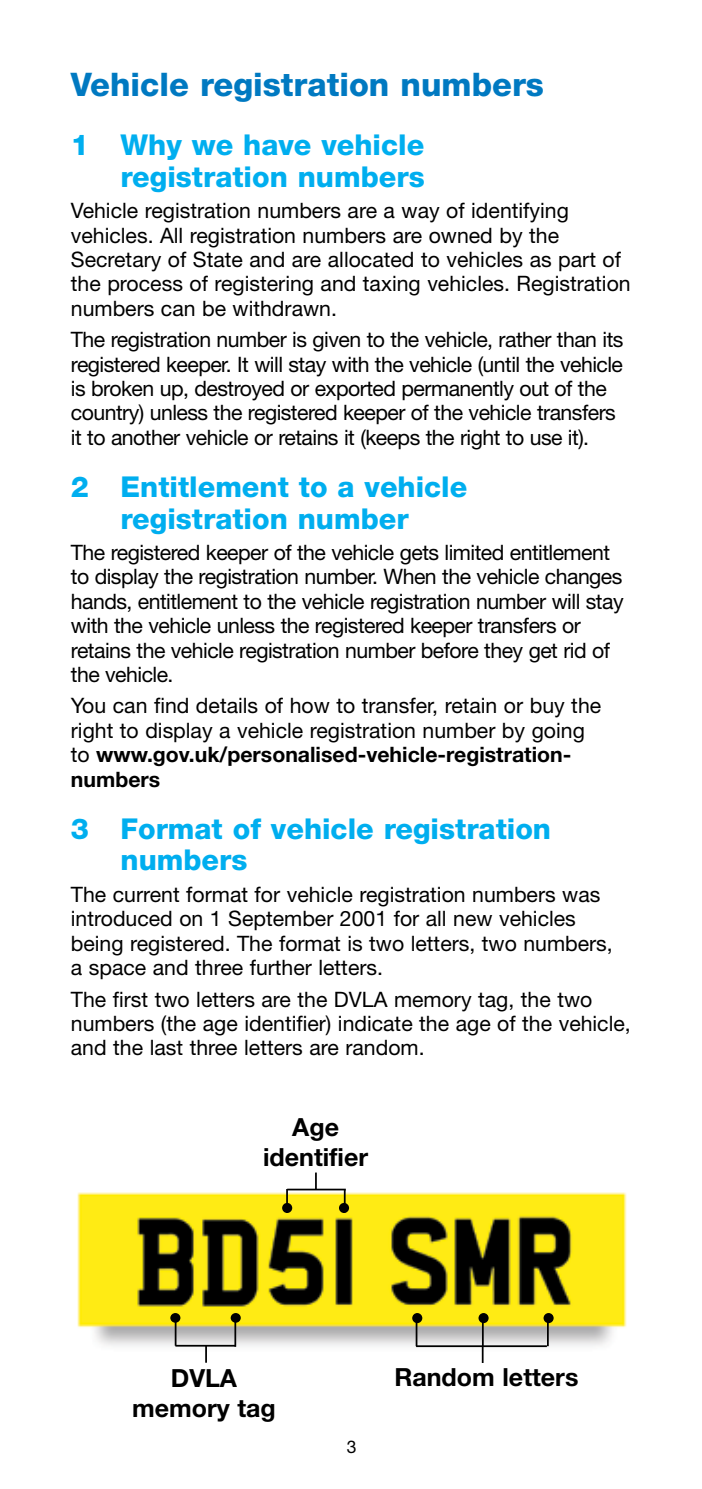
<style>
.page{position:relative;width:702px;height:1489px;background:#fff}
.page>*{position:absolute;margin:0;border:0;box-sizing:border-box;transform-origin:0 0}
.Titles{font:800 32.5px "Helvetica Neue";color:#0079c1}
.Subs{font:800 28.75px/31.2px "Helvetica Neue";color:#00aeef;text-align:right}
.t1{font:700 25px/30px "Helvetica Neue";color:#000;text-align:center}
.Body{font:21.25px/24.5px "Helvetica Neue";color:#000}
.Body-2{font:21.25px/24.5px "Helvetica Neue";letter-spacing:-.02em;color:#000}
.t2{font:17.5px "Helvetica Neue";color:#000}
.s1{font-weight:700}
</style>
<div class="page">
<img style="left:77px;top:1190px;width:550px;height:173px">
<svg style="left:315px;top:1172px;width:2px;height:16px"></svg>
<hr style="left:286px;top:1188px;width:2px;height:24px;background:#000">
<svg style="left:344px;top:1190px;width:1px;height:12px"></svg>
<div style="left:282px;top:1202px;width:10px;height:10px;background:#000;border-radius:50%"></div>
<div style="left:339px;top:1202px;width:10px;height:10px;background:#000;border-radius:50%"></div>
<hr style="left:287px;top:1188px;width:59px;height:2px;background:#000">
<hr style="left:415px;top:1318px;width:2px;height:27px;background:#000">
<svg style="left:412px;top:1312px;width:10px;height:10px"></svg>
<svg style="left:482px;top:1322px;width:1px;height:40px"></svg>
<svg style="left:478px;top:1312px;width:10px;height:10px"></svg>
<svg style="left:547px;top:1322px;width:1px;height:23px"></svg>
<svg style="left:543px;top:1312px;width:10px;height:10px"></svg>
<hr style="left:416px;top:1345px;width:131px;height:1px;background:#000">
<svg style="left:170px;top:1312px;width:10px;height:10px"></svg>
<svg style="left:231px;top:1312px;width:10px;height:10px"></svg>
<svg style="left:175px;top:1316px;width:1px;height:28px"></svg>
<svg style="left:205px;top:1346px;width:2px;height:16px"></svg>
<hr style="left:234px;top:1316px;width:2px;height:30px;background:#000">
<hr style="left:175px;top:1344px;width:61px;height:2px;background:#000">
<h1 class="Titles" style="left:71px;top:65px;width:474px">Vehicle registration numbers</h1>
<h2 class="Subs" style="left:71px;top:129px;width:355px">1 Why we have vehicle registration numbers</h2>
<p class="Body" style="left:71px;top:198px;width:561px">Vehicle registration numbers are a way of identifying vehicles. All registration numbers are owned by the Secretary of State and are allocated to vehicles as part of the process of registering and taxing vehicles. Registration numbers can be withdrawn.</p>
<p class="Body-2" style="left:71px;top:327px;width:554px">The registration number is given to the vehicle, rather than its registered keeper. It will stay with the vehicle (until the vehicle is broken up, destroyed or exported permanently out of the country) unless the registered keeper of the vehicle transfers it to another vehicle or retains it (keeps the right to use it).</p>
<h2 class="Subs" style="left:71px;top:471px;width:398px;text-align:center">2 Entitlement to a vehicle registration number</h2>
<p class="Body-2" style="left:71px;top:540px;width:554px">The registered keeper of the vehicle gets limited entitlement to display the registration number. When the vehicle changes hands, entitlement to the vehicle registration number will stay with the vehicle unless the registered keeper transfers or retains the vehicle registration number before they get rid of the vehicle.</p>
<p class="Body" style="left:71px;top:693px;width:532px">You can find details of how to transfer, retain or buy the right to display a vehicle registration number by going to <span class="s1">www.gov.uk/personalised-vehicle-registration&shy;numbers</span></p>
<h2 class="Subs" style="left:120px;top:813px;width:432px;text-align:left;text-indent:-50px">3 Format of vehicle registration numbers</h2>
<p class="Body" style="left:71px;top:881px;width:543px">The current format for vehicle registration numbers was introduced on 1 September 2001 for all new vehicles being registered. The format is two letters, two numbers, a space and three further letters.</p>
<p class="Body" style="left:71px;top:986px;width:561px">The first two letters are the DVLA memory tag, the two numbers (the age identifier) indicate the age of the vehicle, and the last three letters are random.</p>
<p class="t1" style="left:263px;top:1111px;width:106px">Age identifier</p>
<p class="t1" style="left:171px;top:1362px;width:68px">DVLA</p>
<p class="t1" style="left:394px;top:1361px;width:185px">Random letters</p>
<p class="t1" style="left:132px;top:1392px;width:145px">memory tag</p>
<p class="t2" style="left:347px;top:1436px;width:11px">3</p>
</div>
